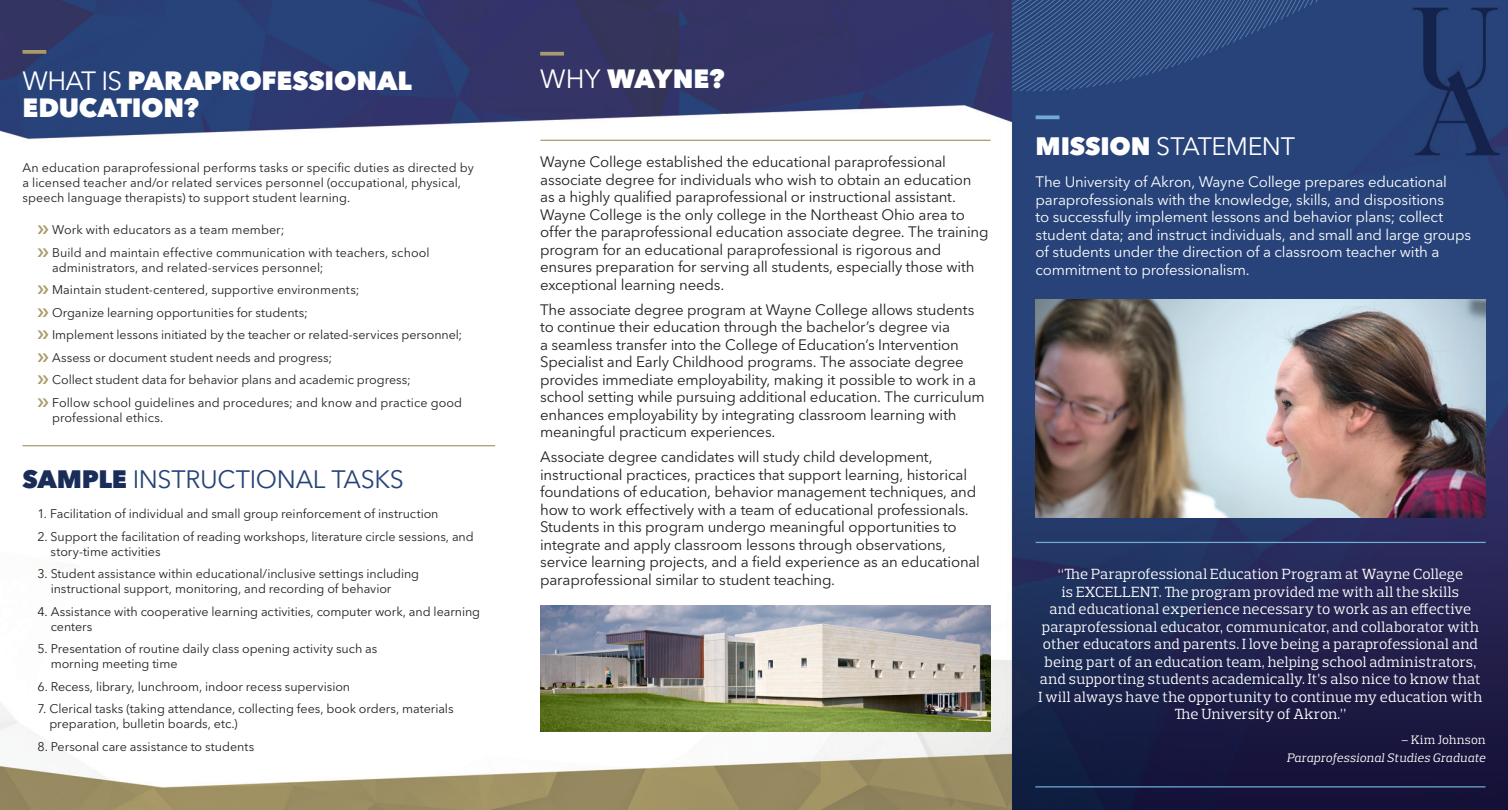
<style>
.page{position:relative;width:1508px;height:810px;background:#fff}
.page>*{position:absolute;margin:0;border:0;box-sizing:border-box;transform-origin:0 0}
.t1{font:800 26.25px "Avenir Next LT Pro";letter-spacing:-.01em;color:#fff}
.t2{font:25px "Avenir Next LT Pro";letter-spacing:-.015em;color:#264378}
.t3{font:25px "Avenir Next LT Pro";letter-spacing:-.02em;color:#fff}
.t4{font:15px/17.5px "Avenir Next LT Pro";letter-spacing:-.015em;color:#231f20}
.t5{font:15px/17.5px "Prelo Slab";letter-spacing:.01em;color:#fff;text-align:center}
.t6{font:15px/17.5px "Avenir Next LT Pro";letter-spacing:-.015em;color:#fff}
.t7{font:12.5px/15px "Avenir Next LT Pro";color:#231f20}
.t8{font:italic 12.5px "Prelo Slab";letter-spacing:.01em;color:#fff}
.t9{font:12.5px "Prelo Slab";letter-spacing:.025em;color:#fff}
.s1{font-weight:400}
.s2{color:#a99b6b}
.s3{font-weight:800;color:#1a2d59}
.s4{font-weight:800}
</style>
<div class="page">
<img style="left:0;top:0;width:1508px;height:810px">
<svg style="left:22px;top:50px;width:24px;height:4px"></svg>
<svg style="left:540px;top:52px;width:24px;height:4px"></svg>
<hr style="left:540px;top:140px;width:450px;height:1px;background:#a99b6b">
<hr style="left:1035px;top:786px;width:450px;height:2px;background:#70acd7">
<svg style="left:1035px;top:115px;width:24px;height:4px"></svg>
<hr style="left:1035px;top:542px;width:450px;height:1px;background:#70acd7">
<hr style="left:22px;top:445px;width:473px;height:1px;background:#a99b6b">
<img style="left:540px;top:606px;width:450px;height:125px">
<img style="left:1035px;top:300px;width:450px;height:217px">
<h1 class="t1" style="left:23px;top:64px;width:391px"><span class="s1">WHAT IS</span> PARAPROFESSIONAL</h1>
<h1 class="t1" style="left:540px;top:63px;width:186px"><span class="s1">WHY</span> WAYNE?</h1>
<h1 class="t1" style="left:23px;top:92px;width:178px">EDUCATION?</h1>
<p class="t7" style="left:22px;top:160px;width:453px">An education paraprofessional performs tasks or specific duties as directed by a licensed teacher and/or related services personnel (occupational, physical, speech language therapists) to support student learning.</p>
<p class="t7" style="left:38px;top:219px;width:394px;line-height:22.5px"><span class="s2">❯❯</span> Work with educators as a team member;<br><span class="s2">❯❯</span> Build and maintain effective communication with teachers, school</p>
<p class="t7" style="left:38px;top:256px;width:426px;line-height:22.5px;text-indent:15px">administrators, and related-services personnel;<br><span class="s2">❯❯</span> Maintain student-centered, supportive environments;<br><span class="s2">❯❯</span> Organize learning opportunities for students;<br><span class="s2">❯❯</span> Implement lessons initiated by the teacher or related-services personnel; <span class="s2">❯❯</span> Assess or document student needs and progress;<br><span class="s2">❯❯</span> Collect student data for behavior plans and academic progress;<br><span class="s2">❯❯</span> Follow school guidelines and procedures; and know and practice good</p>
<p class="t7" style="left:52px;top:410px;width:113px">professional ethics.</p>
<h2 class="t2" style="left:22px;top:465px;width:383px"><span class="s3">SAMPLE</span> INSTRUCTIONAL TASKS</h2>
<p class="t7" style="left:38px;top:507px;width:402px">1. Facilitation of individual and small group reinforcement of instruction</p>
<p class="t7" style="left:51px;top:529px;width:425px;text-indent:-13px">2. Support the facilitation of reading workshops, literature circle sessions, and story-time activities</p>
<p class="t7" style="left:51px;top:567px;width:370px;text-indent:-13px">3. Student assistance within educational/inclusive settings including instructional support, monitoring, and recording of behavior</p>
<p class="t7" style="left:51px;top:604px;width:431px;text-indent:-13px">4. Assistance with cooperative learning activities, computer work, and learning centers</p>
<p class="t7" style="left:51px;top:642px;width:328px;text-indent:-13px">5. Presentation of routine daily class opening activity such as morning meeting time</p>
<p class="t7" style="left:37px;top:679px;width:314px">6. Recess, library, lunchroom, indoor recess supervision</p>
<p class="t7" style="left:49px;top:702px;width:405px;text-indent:-12px">7. Clerical tasks (taking attendance, collecting fees, book orders, materials preparation, bulletin boards, etc.)</p>
<p class="t7" style="left:37px;top:739px;width:218px">8. Personal care assistance to students</p>
<p class="t4" style="left:540px;top:153px;width:450px">Wayne College established the educational paraprofessional associate degree for individuals who wish to obtain an education as a highly qualified paraprofessional or instructional assistant.<br>Wayne College is the only college in the Northeast Ohio area to offer the paraprofessional education associate degree. The training program for an educational paraprofessional is rigorous and ensures preparation for serving all students, especially those with exceptional learning needs.</p>
<p class="t4" style="left:540px;top:301px;width:446px">The associate degree program at Wayne College allows students to continue their education through the bachelor’s degree via<br>a seamless transfer into the College of Education’s Intervention Specialist and Early Childhood programs. The associate degree provides immediate employability, making it possible to work in a school setting while pursuing additional education. The curriculum enhances employability by integrating classroom learning with meaningful practicum experiences.</p>
<p class="t4" style="left:540px;top:448px;width:441px">Associate degree candidates will study child development, instructional practices, practices that support learning, historical foundations of education, behavior management techniques, and how to work effectively with a team of educational professionals.<br>Students in this program undergo meaningful opportunities to integrate and apply classroom lessons through observations, service learning projects, and a field experience as an educational paraprofessional similar to student teaching.</p>
<h2 class="t3" style="left:1035px;top:131px;width:261px"><span class="s4">MISSION</span> STATEMENT</h2>
<p class="t6" style="left:1035px;top:173px;width:437px">The University of Akron, Wayne College prepares educational paraprofessionals with the knowledge, skills, and dispositions<br>to successfully implement lessons and behavior plans; collect student data; and instruct individuals, and small and large groups of students under the direction of a classroom teacher with a commitment to professionalism.</p>
<p class="t5" style="left:1038px;top:565px;width:445px">“The Paraprofessional Education Program at Wayne College<br>is EXCELLENT. The program provided me with all the skills<br>and educational experience necessary to work as an effective paraprofessional educator, communicator, and collaborator with other educators and parents. I love being a paraprofessional and being part of an education team, helping school administrators, and supporting students academically. It’s also nice to know that I will always have the opportunity to continue my education with The University of Akron.”</p>
<p class="t9" style="left:1401px;top:732px;width:86px">– Kim Johnson</p>
<p class="t8" style="left:1286px;top:750px;width:200px">Paraprofessional Studies Graduate</p>
</div>
